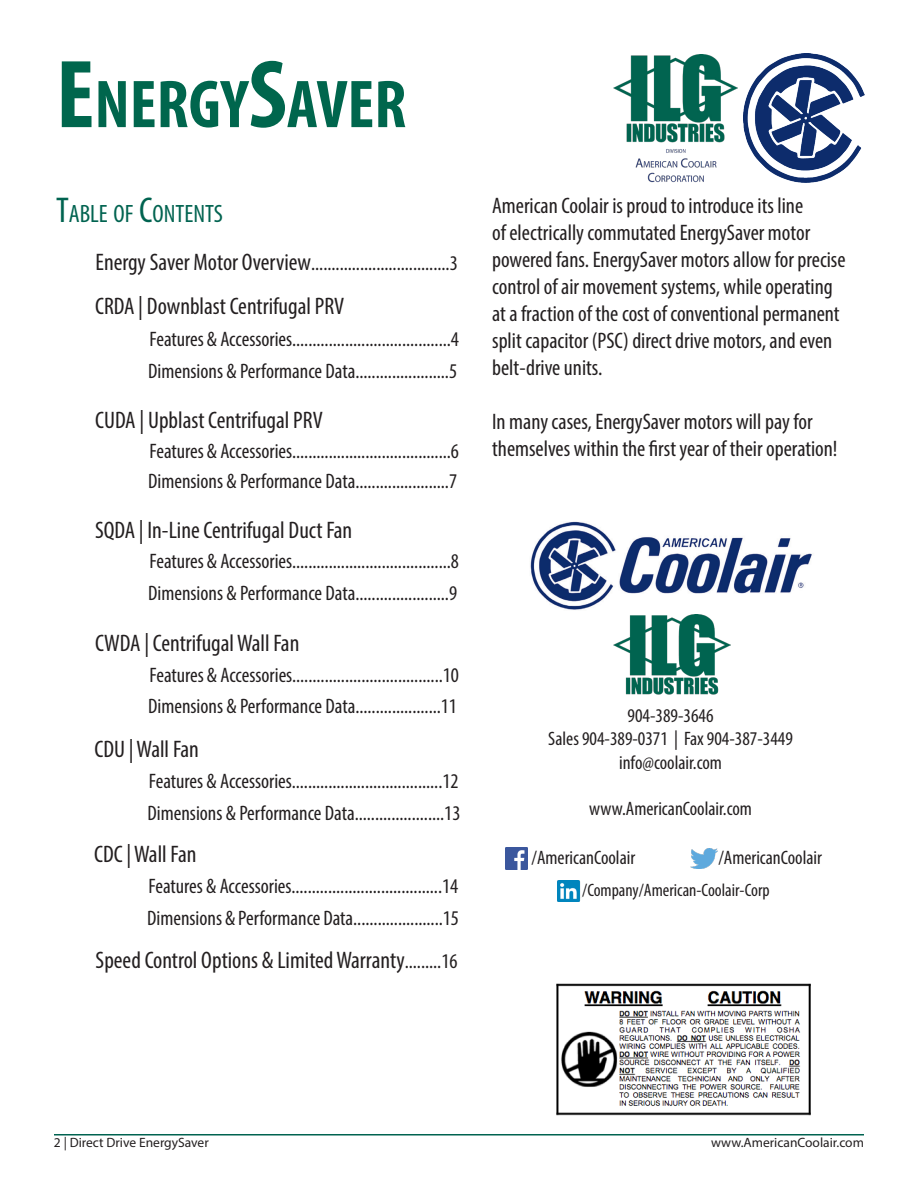
<style>
.page{position:relative;width:918px;height:1188px;background:#fff}
.page>*{position:absolute;margin:0;border:0;box-sizing:border-box;transform-origin:0 0}
.t1{font:700 condensed 68.25px "Myriad Pro";color:#00664d}
.t2{font:condensed 25.2px "Myriad Pro";color:#006350}
.t3{font:condensed 24px "Myriad Pro";color:#231f20}
.t4{font:condensed 22.5px/27px "Myriad Pro";color:#231f20}
.t5{font:condensed 21px "Myriad Pro";color:#231f20}
.t6{font:condensed 19.5px "Myriad Pro";color:#231f20}
.t7{font:condensed 18px "Myriad Pro";color:#231f20}
.t8{font:13.5px "Myriad Pro";color:#231f20}
.s1{font-size:97.5px}
.s2{font-size:36px}
.s3{font-size:24px}
.s4{font-size:21px}
</style>
<div class="page">
<img style="left:744px;top:54px;width:121px;height:128px">
<img style="left:613px;top:55px;width:124px;height:128px">
<hr style="left:54px;top:1134px;width:810px;height:2px;background:#006350">
<img style="left:505px;top:847px;width:23px;height:23px">
<img style="left:691px;top:848px;width:27px;height:21px">
<img style="left:557px;top:880px;width:25px;height:22px">
<img style="left:556px;top:983px;width:255px;height:133px">
<img style="left:613px;top:614px;width:117px;height:81px">
<img style="left:530px;top:522px;width:282px;height:88px">
<p class="t1" style="left:56px;top:62px;width:352px"><span class="s1">E</span>NERGY<span class="s1">S</span>AVER</p>
<p class="t2" style="left:56px;top:198px;width:167px"><span class="s2">T</span>ABLE OF <span class="s2">C</span>ONTENTS</p>
<p class="t5" style="left:96px;top:250px;width:364px"><span class="s3">Energy Saver Motor Overview</span>..................................3</p>
<p class="t3" style="left:95px;top:292px;width:251px">CRDA | Downblast Centrifugal PRV</p>
<p class="t5" style="left:150px;top:326px;width:311px">Features &amp; Accessories.......................................4</p>
<p class="t5" style="left:148px;top:358px;width:311px">Dimensions &amp; Performance Data.......................5</p>
<p class="t3" style="left:95px;top:405px;width:229px">CUDA | Upblast Centrifugal PRV</p>
<p class="t5" style="left:150px;top:438px;width:311px">Features &amp; Accessories.......................................6</p>
<p class="t5" style="left:148px;top:469px;width:311px">Dimensions &amp; Performance Data.......................7</p>
<p class="t3" style="left:95px;top:515px;width:259px">SQDA | In-Line Centrifugal Duct Fan</p>
<p class="t5" style="left:150px;top:549px;width:311px">Features &amp; Accessories.......................................8</p>
<p class="t5" style="left:148px;top:581px;width:311px">Dimensions &amp; Performance Data.......................9</p>
<p class="t3" style="left:95px;top:628px;width:206px">CWDA | Centrifugal Wall Fan</p>
<p class="t5" style="left:150px;top:662px;width:311px">Features &amp; Accessories.....................................10</p>
<p class="t5" style="left:148px;top:694px;width:310px">Dimensions &amp; Performance Data.....................11</p>
<p class="t3" style="left:94px;top:735px;width:106px">CDU | Wall Fan</p>
<p class="t5" style="left:149px;top:769px;width:311px">Features &amp; Accessories.....................................12</p>
<p class="t5" style="left:147px;top:800px;width:315px">Dimensions &amp; Performance Data......................13</p>
<p class="t3" style="left:94px;top:840px;width:104px">CDC | Wall Fan</p>
<p class="t5" style="left:149px;top:873px;width:311px">Features &amp; Accessories.....................................14</p>
<p class="t5" style="left:147px;top:905px;width:313px">Dimensions &amp; Performance Data......................15</p>
<p class="t3" style="left:96px;top:945px;width:363px">Speed Control Options &amp; Limited Warranty<span class="s4">.........16</span></p>
<p class="t4" style="left:492px;top:191px;width:355px">American Coolair is proud to introduce its line<br>of electrically commutated EnergySaver motor powered fans. EnergySaver motors allow for precise control of air movement systems, while operating at a fraction of the cost of conventional permanent split capacitor (PSC) direct drive motors, and even belt-drive units.</p>
<p class="t4" style="left:492px;top:407px;width:347px">In many cases, EnergySaver motors will pay for themselves within the first year of their operation!</p>
<p class="t6" style="left:628px;top:704px;width:87px">904-389-3646</p>
<p class="t6" style="left:548px;top:727px;width:246px">Sales 904-389-0371 | Fax 904-387-3449</p>
<p class="t6" style="left:619px;top:750px;width:104px">info@coolair.com</p>
<p class="t6" style="left:589px;top:797px;width:164px">www.AmericanCoolair.com</p>
<p class="t6" style="left:532px;top:846px;width:105px">/AmericanCoolair</p>
<p class="t6" style="left:718px;top:846px;width:105px">/AmericanCoolair</p>
<p class="t7" style="left:582px;top:879px;width:189px">/Company/American-Coolair-Corp</p>
<p class="t8" style="left:54px;top:1134px;width:156px">2 | Direct Drive EnergySaver</p>
<p class="t8" style="left:711px;top:1134px;width:154px">www.AmericanCoolair.com</p>
</div>
